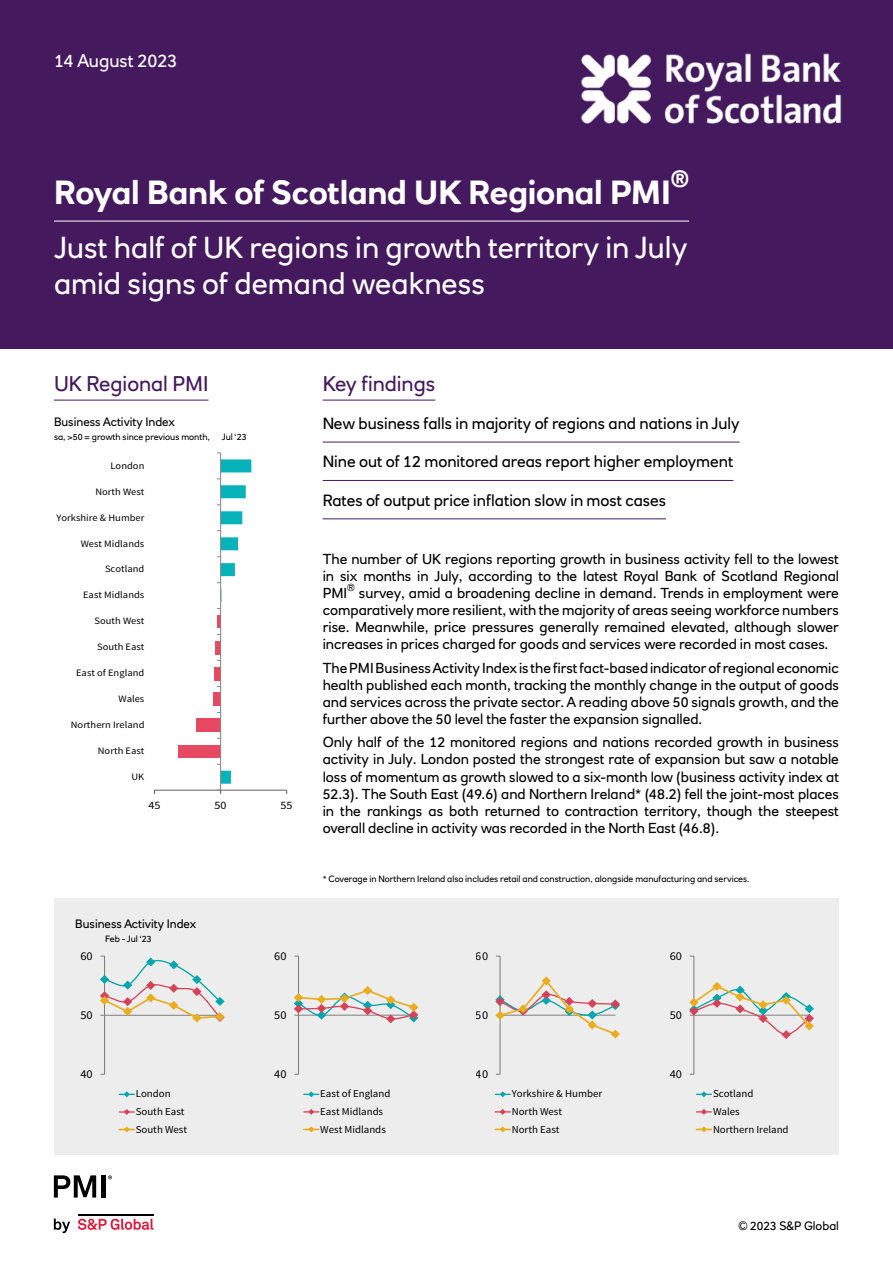
<style>
.page{position:relative;width:893px;height:1263px;background:#fff}
.page>*{position:absolute;margin:0;border:0;box-sizing:border-box;transform-origin:0 0}
.t1{font:700 33px "RN House Sans";letter-spacing:-.01em;color:#fff}
.t2{font:30px/36px "RN House Sans";color:#fff}
.t3{font:700 23.25px "RN House Sans";color:#fff}
.t4{font:21px "RN House Sans";color:#44195e}
.t5{font:18px "RN House Sans";color:#fff}
.t6{font:16.05px "RN House Sans";color:#000}
.t7{font:14.25px/17.1px "RN House Sans";color:#000;text-align:justify}
.t8{font:12px "RN House Sans";color:#000}
.t9{font:12px "Source Sans Pro";color:#000}
.t10{font:11.25px "Source Sans Pro";color:#000;scale:1.07 1}
.t11{font:10.5px/17.5px "Source Sans Pro";color:#000}
.t12{font:10.05px "RN House Sans";color:#000}
.t13{font:9.75px "Source Sans Pro";letter-spacing:.005em;color:#000;scale:1.07 1}
.t14{font:9px "RN House Sans";color:#000}
</style>
<div class="page">
<div style="left:0;top:0;width:893px;height:349px;background:#44195e"></div>
<img style="left:581px;top:53px;width:261px;height:71px">
<svg style="left:54px;top:1218px;width:16px;height:15px"></svg>
<svg style="left:78px;top:1218px;width:75px;height:12px"></svg>
<hr style="left:78px;top:1213px;width:75px;height:2px;background:#000">
<svg style="left:54px;top:1175px;width:42px;height:22px"></svg>
<div style="left:101px;top:1175px;width:5px;height:22px;background:#000"></div>
<svg style="left:108px;top:1175px;width:4px;height:4px"></svg>
<div style="left:54px;top:898px;width:785px;height:256px;background:#ededed"></div>
<hr style="left:54px;top:221px;width:635px;height:1px;background:#fff">
<hr style="left:323px;top:442px;width:417px;height:1px;background:#44195e">
<hr style="left:323px;top:480px;width:410px;height:1px;background:#44195e">
<hr style="left:323px;top:519px;width:343px;height:1px;background:#44195e">
<hr style="left:323px;top:400px;width:112px;height:1px;background:#44195e">
<div style="left:178px;top:745px;width:43px;height:13px;background:#e74960"></div>
<div style="left:197px;top:719px;width:24px;height:13px;background:#e74960"></div>
<div style="left:213px;top:693px;width:8px;height:13px;background:#e74960"></div>
<div style="left:214px;top:667px;width:7px;height:13px;background:#e74960"></div>
<div style="left:216px;top:641px;width:5px;height:13px;background:#e74960"></div>
<hr style="left:154px;top:790px;width:133px;height:1px;background:#58595b">
<hr style="left:220px;top:453px;width:1px;height:337px;background:#868686">
<svg style="left:217px;top:459px;width:34px;height:325px"></svg>
<hr style="left:104px;top:956px;width:1px;height:118px;background:#868686">
<svg style="left:100px;top:956px;width:125px;height:66px"></svg>
<svg style="left:119px;top:1091px;width:15px;height:6px"></svg>
<svg style="left:119px;top:1109px;width:15px;height:6px"></svg>
<svg style="left:119px;top:1126px;width:15px;height:6px"></svg>
<hr style="left:298px;top:956px;width:1px;height:118px;background:#868686">
<svg style="left:294px;top:986px;width:124px;height:37px"></svg>
<svg style="left:304px;top:1091px;width:15px;height:6px"></svg>
<svg style="left:304px;top:1109px;width:15px;height:6px"></svg>
<svg style="left:304px;top:1126px;width:15px;height:6px"></svg>
<hr style="left:500px;top:956px;width:1px;height:118px;background:#868686">
<svg style="left:495px;top:976px;width:125px;height:62px"></svg>
<svg style="left:495px;top:1091px;width:15px;height:6px"></svg>
<svg style="left:495px;top:1109px;width:15px;height:6px"></svg>
<svg style="left:495px;top:1126px;width:15px;height:6px"></svg>
<hr style="left:694px;top:956px;width:1px;height:118px;background:#868686">
<svg style="left:689px;top:982px;width:125px;height:57px"></svg>
<svg style="left:696px;top:1091px;width:15px;height:6px"></svg>
<svg style="left:696px;top:1109px;width:15px;height:6px"></svg>
<svg style="left:696px;top:1126px;width:15px;height:6px"></svg>
<hr style="left:54px;top:400px;width:154px;height:1px;background:#44195e">
<p class="t5" style="left:54px;top:50px;width:125px">14 August 2023</p>
<h3 class="t3" style="left:671px;top:165px;width:20px">®</h3>
<h1 class="t1" style="left:54px;top:172px;width:618px">Royal Bank of Scotland UK Regional PMI</h1>
<h2 class="t2" style="left:54px;top:230px;width:635px">Just half of UK regions in growth territory in July amid signs of demand weakness</h2>
<h3 class="t4" style="left:54px;top:371px;width:156px">UK Regional PMI</h3>
<p class="t8" style="left:54px;top:414px;width:122px">Business Activity Index</p>
<p class="t14" style="left:54px;top:431px;width:157px">sa, &gt;50 = growth since previous month,</p>
<p class="t14" style="left:222px;top:431px;width:26px">Jul ‘23</p>
<p class="t13" style="left:111px;top:459px;width:33px">London</p>
<p class="t13" style="left:95px;top:485px;width:47px">North West</p>
<p class="t13" style="left:56px;top:511px;width:84px">Yorkshire &amp; Humber</p>
<p class="t13" style="left:81px;top:537px;width:61px">West Midlands</p>
<p class="t13" style="left:105px;top:563px;width:38px">Scotland</p>
<p class="t13" style="left:83px;top:589px;width:59px">East Midlands</p>
<p class="t13" style="left:95px;top:615px;width:48px">South West</p>
<p class="t13" style="left:97px;top:641px;width:46px">South East</p>
<p class="t13" style="left:76px;top:667px;width:65px">East of England</p>
<p class="t13" style="left:118px;top:693px;width:26px">Wales</p>
<p class="t13" style="left:71px;top:719px;width:70px">Northern Ireland</p>
<p class="t13" style="left:98px;top:745px;width:45px">North East</p>
<p class="t13" style="left:132px;top:771px;width:13px">UK</p>
<p class="t10" style="left:149px;top:798px;width:13px">45</p>
<p class="t10" style="left:215px;top:798px;width:13px">50</p>
<p class="t10" style="left:281px;top:798px;width:13px">55</p>
<p class="t8" style="left:75px;top:916px;width:122px">Business Activity Index</p>
<p class="t14" style="left:105px;top:933px;width:48px">Feb - Jul ‘23</p>
<p class="t9" style="left:80px;top:948px;width:14px">60</p>
<p class="t9" style="left:80px;top:1007px;width:14px">50</p>
<p class="t9" style="left:80px;top:1066px;width:14px">40</p>
<p class="t11" style="left:136px;top:1085px;width:53px">London<br>South East<br>South West</p>
<p class="t9" style="left:274px;top:948px;width:14px">60</p>
<p class="t9" style="left:274px;top:1007px;width:14px">50</p>
<p class="t9" style="left:274px;top:1066px;width:14px">40</p>
<h3 class="t4" style="left:323px;top:371px;width:114px">Key findings</h3>
<p class="t6" style="left:323px;top:413px;width:418px">New business falls in majority of regions and nations in July</p>
<p class="t6" style="left:323px;top:452px;width:412px">Nine out of 12 monitored areas report higher employment</p>
<p class="t6" style="left:323px;top:490px;width:345px">Rates of output price inflation slow in most cases</p>
<p class="t7" style="left:323px;top:550px;width:518px">The number of UK regions reporting growth in business activity fell to the lowest in six months in July, according to the latest Royal Bank of Scotland Regional PMI</p>
<p class="t12" style="left:347px;top:581px;width:9px">®</p>
<p class="t7" style="left:323px;top:584px;width:518px;text-indent:36px">survey, amid a broadening decline in demand. Trends in employment were comparatively more resilient, with the majority of areas seeing workforce numbers rise. Meanwhile, price pressures generally remained elevated, although slower increases in prices charged for goods and services were recorded in most cases.</p>
<p class="t7" style="left:323px;top:659px;width:518px">The PMI Business Activity Index is the first fact-based indicator of regional economic health published each month, tracking the monthly change in the output of goods and services across the private sector. A reading above 50 signals growth, and the further above the 50 level the faster the expansion signalled.</p>
<p class="t7" style="left:323px;top:734px;width:518px">Only half of the 12 monitored regions and nations recorded growth in business activity in July. London posted the strongest rate of expansion but saw a notable loss of momentum as growth slowed to a six-month low (business activity index at 52.3). The South East (49.6) and Northern Ireland* (48.2) fell the joint-most places in the rankings as both returned to contraction territory, though the steepest overall decline in activity was recorded in the North East (46.8).</p>
<p class="t14" style="left:323px;top:874px;width:428px">* Coverage in Northern Ireland also includes retail and construction, alongside manufacturing and services.</p>
<p class="t11" style="left:320px;top:1085px;width:72px">East of England<br>East Midlands<br>West Midlands</p>
<p class="t9" style="left:476px;top:948px;width:14px">60</p>
<p class="t9" style="left:670px;top:948px;width:14px">60</p>
<p class="t9" style="left:476px;top:1007px;width:14px">50</p>
<p class="t9" style="left:670px;top:1007px;width:14px">50</p>
<p class="t9" style="left:476px;top:1066px;width:14px">40</p>
<p class="t9" style="left:670px;top:1066px;width:14px">40</p>
<p class="t11" style="left:512px;top:1085px;width:92px">Yorkshire &amp; Humber<br>North West<br>North East</p>
<p class="t11" style="left:713px;top:1085px;width:77px">Scotland<br>Wales<br>Northern Ireland</p>
<p class="t8" style="left:739px;top:1218px;width:102px">© 2023 S&amp;P Global</p>
</div>
